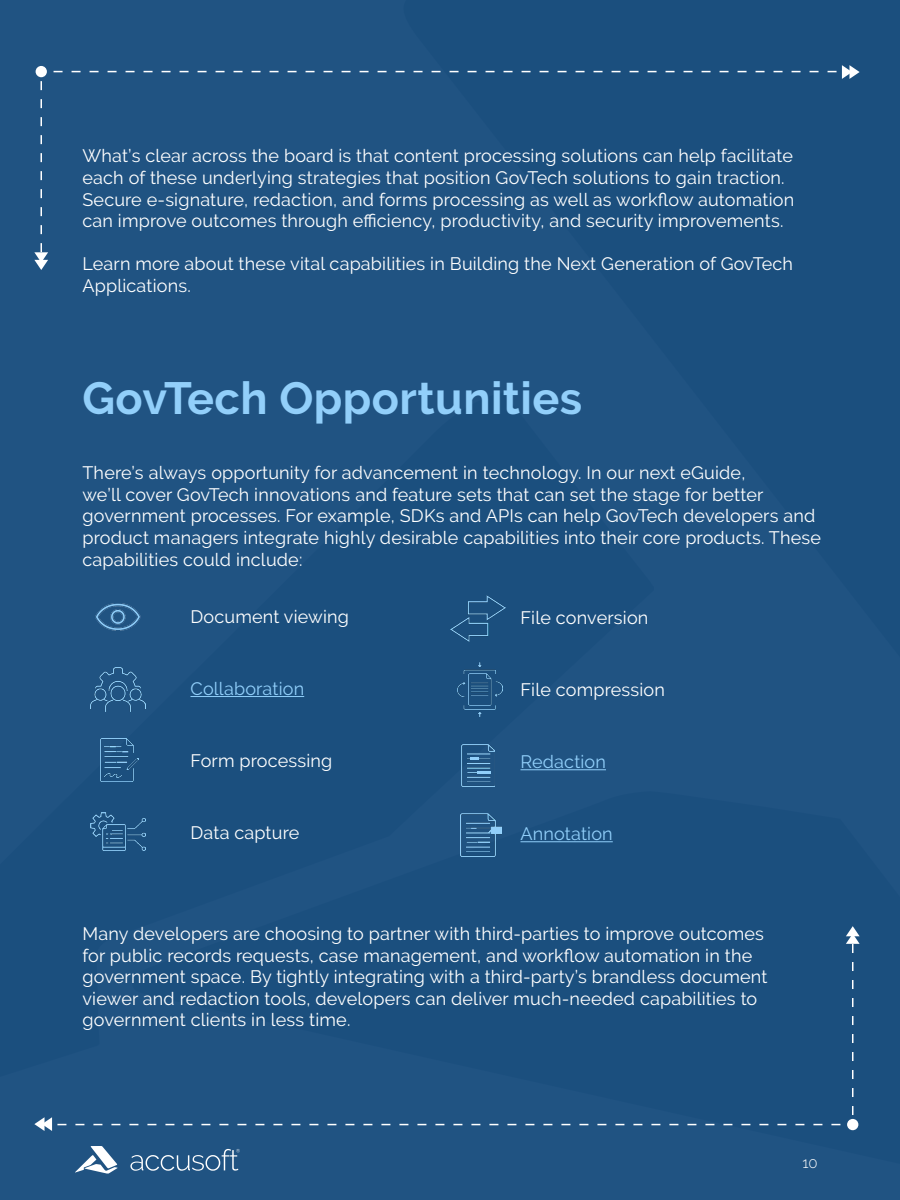
<style>
.page{position:relative;width:900px;height:1200px;background:#205382}
.page>*{position:absolute;margin:0;border:0;box-sizing:border-box;transform-origin:0 0}
.t1{font:700 45px "Raleway";letter-spacing:.01em;color:#92cffa}
.t2{font:18px/21.6px "Raleway";letter-spacing:.01em;color:#fff}
.t3{font:18px "Raleway";letter-spacing:.01em;color:#91cffa}
.t4{font:300 15px "Raleway";color:#fff}
</style>
<div class="page">
<svg style="left:34px;top:1117px;width:32px;height:14px"></svg>
<svg style="left:846px;top:926px;width:14px;height:27px"></svg>
<div style="left:847px;top:1119px;width:11px;height:11px;background:#fff;border-radius:50%"></div>
<svg style="left:828px;top:65px;width:32px;height:14px"></svg>
<svg style="left:34px;top:243px;width:14px;height:27px"></svg>
<div style="left:36px;top:66px;width:11px;height:11px;background:#fff;border-radius:50%"></div>
<hr style="left:190px;top:696px;width:114px;height:1px;background:#91cffa">
<img style="left:90px;top:813px;width:56px;height:38px">
<img style="left:101px;top:738px;width:38px;height:44px">
<img style="left:90px;top:667px;width:56px;height:44px">
<img style="left:450px;top:596px;width:56px;height:46px">
<img style="left:457px;top:663px;width:45px;height:54px">
<img style="left:461px;top:744px;width:34px;height:42px">
<img style="left:460px;top:813px;width:41px;height:44px">
<img style="left:95px;top:604px;width:46px;height:27px">
<svg style="left:130px;top:1149px;width:110px;height:22px"></svg>
<svg style="left:75px;top:1146px;width:43px;height:28px"></svg>
<hr style="left:520px;top:769px;width:86px;height:1px;background:#91cffa">
<hr style="left:520px;top:841px;width:93px;height:1px;background:#91cffa">
<svg style="left:477px;top:771px;width:13px;height:3px"></svg>
<svg style="left:470px;top:758px;width:8px;height:2px"></svg>
<p class="t2" style="left:82px;top:145px;width:713px">What’s clear across the board is that content processing solutions can help facilitate each of these underlying strategies that position GovTech solutions to gain traction.<br>Secure e-signature, redaction, and forms processing as well as workflow automation</p>
<p class="t2" style="left:82px;top:210px;width:702px">can improve outcomes through efficiency, productivity, and security improvements.</p>
<p class="t2" style="left:82px;top:253px;width:712px">Learn more about these vital capabilities in Building the Next Generation of GovTech<br>Applications.</p>
<p class="t1" style="left:82px;top:373px;width:501px">GovTech Opportunities</p>
<p class="t2" style="left:82px;top:462px;width:740px">There’s always opportunity for advancement in technology. In our next eGuide,<br>we’ll cover GovTech innovations and feature sets that can set the stage for better government processes. For example, SDKs and APIs can help GovTech developers and product managers integrate highly desirable capabilities into their core products. These capabilities could include:</p>
<p class="t2" style="left:190px;top:606px;width:160px">Document viewing</p>
<p class="t2" style="left:520px;top:607px;width:129px">File conversion</p>
<p class="t3" style="left:190px;top:678px;width:115px">Collaboration</p>
<p class="t2" style="left:520px;top:679px;width:146px">File compression</p>
<p class="t2" style="left:190px;top:750px;width:143px">Form processing</p>
<p class="t3" style="left:520px;top:752px;width:87px">Redaction</p>
<p class="t2" style="left:190px;top:822px;width:110px">Data capture</p>
<p class="t3" style="left:520px;top:824px;width:94px">Annotation</p>
<p class="t2" style="left:82px;top:923px;width:686px">Many developers are choosing to partner with third-parties to improve outcomes for public records requests, case management, and workflow automation in the government space. By tightly integrating with a third-party’s brandless document viewer and redaction tools, developers can deliver much-needed capabilities to government clients in less time.</p>
<p class="t4" style="left:802px;top:1154px;width:17px">10</p>
</div>
